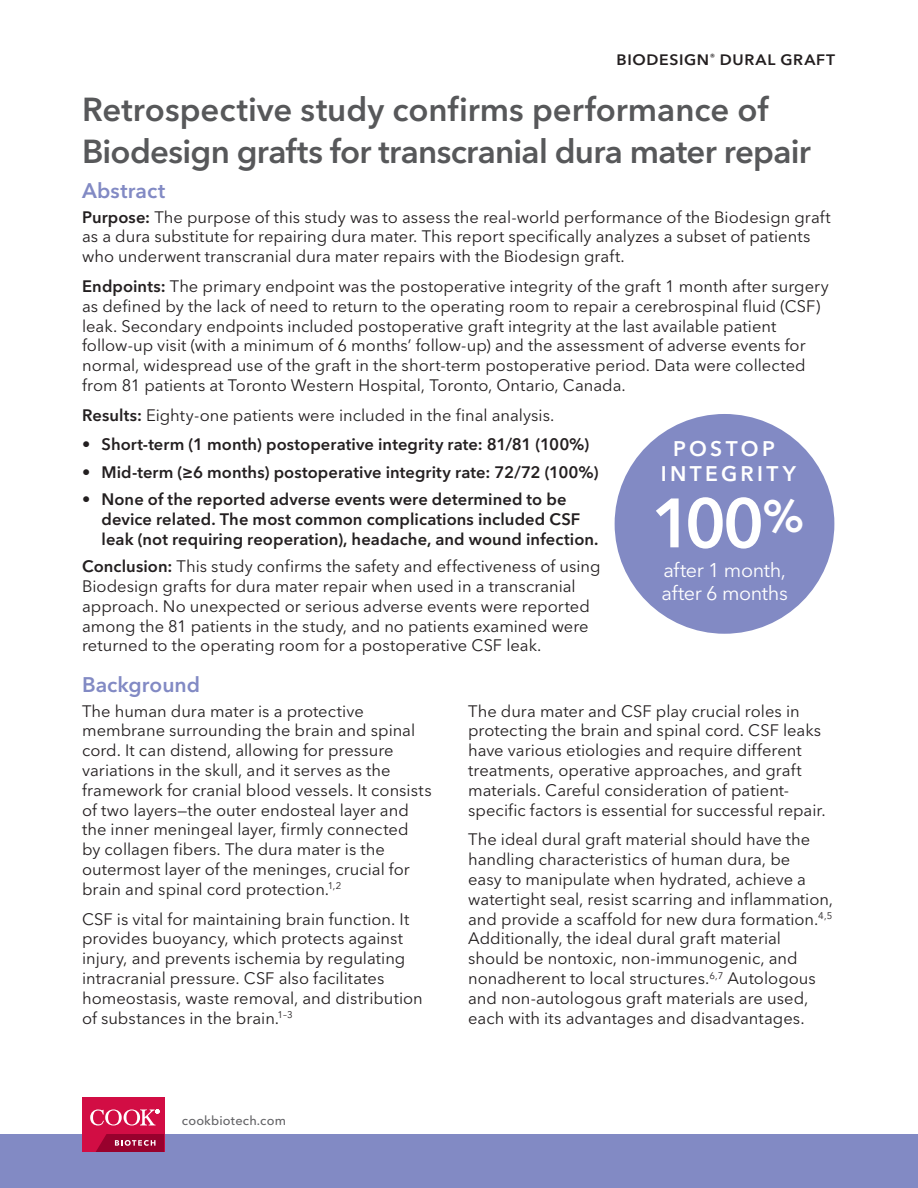
<style>
.page{position:relative;width:918px;height:1188px;background:#fff}
.page>*{position:absolute;margin:0;border:0;box-sizing:border-box;transform-origin:0 0}
.t1{font:600 69px "Avenir Next LT Pro";color:#fff}
.t2{font:600 33px/42px "Avenir Next LT Pro";letter-spacing:-.015em;color:#57585a}
.t3{font:600 21px "Avenir Next LT Pro";color:#828ac4}
.t4{font:600 21px/25.2px "Avenir Next LT Pro";letter-spacing:.16em;color:#fff;text-align:center}
.t5{font:19.8px/23.7px "Avenir Next LT Pro";letter-spacing:-.02em;color:#fff}
.t6{font:16.5px/19.8px "Avenir Next LT Pro";color:#231f20}
.t7{font:600 16.5px/19.8px "Avenir Next LT Pro";letter-spacing:.005em;color:#231f20}
.t8{font:600 15px "Avenir Next LT Pro";letter-spacing:.04em;color:#231f20;scale:1.05 1}
.t9{font:500 12.75px "Avenir Next LT Pro";letter-spacing:.015em;color:#636366}
.s1{font-weight:600}
</style>
<div class="page">
<div style="left:0;top:1134px;width:918px;height:54px;background:#828ac4"></div>
<div style="left:82px;top:1098px;width:82px;height:54px;background:#d20d44"></div>
<svg style="left:96px;top:1134px;width:68px;height:18px"></svg>
<svg style="left:90px;top:1109px;width:69px;height:17px"></svg>
<div style="left:615px;top:414px;width:219px;height:220px;background:#828ac4;border-radius:50%"></div>
<p class="t8" style="left:617px;top:51px;width:210px">BIODESIGN<sup>®</sup> DURAL GRAFT</p>
<h2 class="t2" style="left:82px;top:88px;width:730px">Retrospective study confirms performance of<br>Biodesign grafts for transcranial dura mater repair</h2>
<p class="t3" style="left:82px;top:178px;width:85px">Abstract</p>
<p class="t6" style="left:82px;top:207px;width:750px"><span class="s1">Purpose:</span> The purpose of this study was to assess the real-world performance of the Biodesign graft as a dura substitute for repairing dura mater. This report specifically analyzes a subset of patients who underwent transcranial dura mater repairs with the Biodesign graft.</p>
<p class="t6" style="left:82px;top:276px;width:748px"><span class="s1">Endpoints:</span> The primary endpoint was the postoperative integrity of the graft 1 month after surgery as defined by the lack of need to return to the operating room to repair a cerebrospinal fluid (CSF) leak. Secondary endpoints included postoperative graft integrity at the last available patient follow-up visit (with a minimum of 6 months’ follow-up) and the assessment of adverse events for normal, widespread use of the graft in the short-term postoperative period. Data were collected from 81 patients at Toronto Western Hospital, Toronto, Ontario, Canada.</p>
<p class="t6" style="left:82px;top:405px;width:474px"><span class="s1">Results:</span> Eighty-one patients were included in the final analysis.</p>
<p class="t7" style="left:82px;top:435px;width:509px">• Short-term (1 month) postoperative integrity rate: 81/81 (100%)</p>
<p class="t7" style="left:82px;top:462px;width:518px">• Mid-term (≥6 months) postoperative integrity rate: 72/72 (100%)</p>
<p class="t7" style="left:102px;top:489px;width:499px;text-indent:-19px">• None of the reported adverse events were determined to be device related. The most common complications included CSF leak (not requiring reoperation), headache, and wound infection.</p>
<p class="t6" style="left:82px;top:557px;width:520px"><span class="s1">Conclusion:</span> This study confirms the safety and effectiveness of using Biodesign grafts for dura mater repair when used in a transcranial approach. No unexpected or serious adverse events were reported among the 81 patients in the study, and no patients examined were returned to the operating room for a postoperative CSF leak.</p>
<p class="t4" style="left:661px;top:436px;width:137px">POSTOP<br>INTEGRITY</p>
<h1 class="t1" style="left:651px;top:481px;width:155px">100<sup>%</sup></h1>
<p class="t5" style="left:662px;top:558px;width:128px">after 1 month, after 6 months</p>
<p class="t3" style="left:82px;top:672px;width:120px">Background</p>
<p class="t6" style="left:82px;top:701px;width:351px">The human dura mater is a protective membrane surrounding the brain and spinal cord. It can distend, allowing for pressure variations in the skull, and it serves as the framework for cranial blood vessels. It consists of two layers—the outer endosteal layer and the inner meningeal layer, firmly connected<br>by collagen fibers. The dura mater is the outermost layer of the meninges, crucial for brain and spinal cord protection.<sup>1,2</sup></p>
<p class="t6" style="left:82px;top:909px;width:342px">CSF is vital for maintaining brain function. It provides buoyancy, which protects against injury, and prevents ischemia by regulating intracranial pressure. CSF also facilitates homeostasis, waste removal, and distribution of substances in the brain.<sup>1–3</sup></p>
<p class="t9" style="left:182px;top:1113px;width:106px">cookbiotech.com</p>
<p class="t6" style="left:468px;top:701px;width:359px">The dura mater and CSF play crucial roles in protecting the brain and spinal cord. CSF leaks have various etiologies and require different treatments, operative approaches, and graft materials. Careful consideration of patient&shy;specific factors is essential for successful repair.</p>
<p class="t6" style="left:468px;top:830px;width:366px">The ideal dural graft material should have the handling characteristics of human dura, be<br>easy to manipulate when hydrated, achieve a watertight seal, resist scarring and inflammation, and provide a scaffold for new dura formation.<sup>4,5<br></sup>Additionally, the ideal dural graft material should be nontoxic, non-immunogenic, and nonadherent to local structures.<sup>6,7</sup> Autologous and non-autologous graft materials are used, each with its advantages and disadvantages.</p>
</div>
